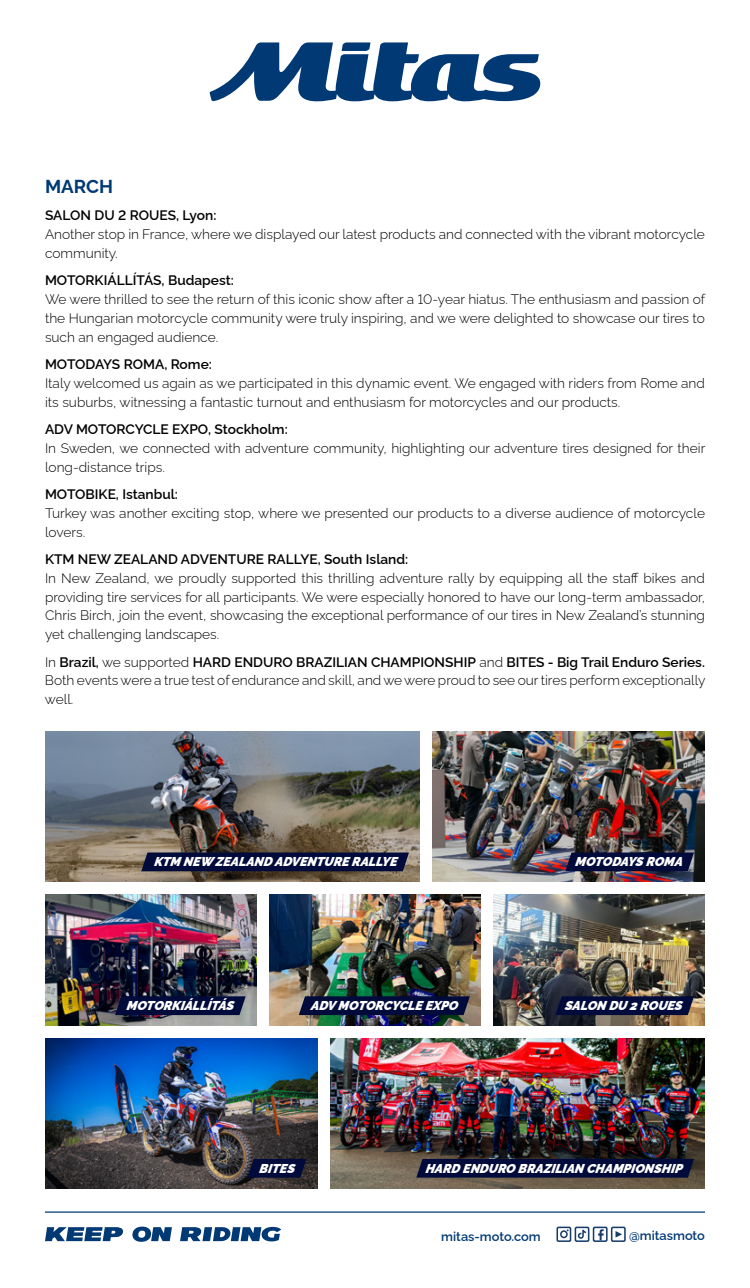
<style>
.page{position:relative;width:750px;height:1288px;background:#fff}
.page>*{position:absolute;margin:0;border:0;box-sizing:border-box;transform-origin:0 0}
.t1{font:700 18.75px "Raleway";color:#003974}
.t2{font:300 13.75px/18.8px "Raleway";color:#000}
.t3{font:600 13.75px "Raleway";color:#000}
.t4{font:italic 900 12.88px "Raleway";color:#fff}
.t5{font:600 12.88px "Raleway";color:#003974}
.s1{font-weight:600}
</style>
<div class="page">
<hr style="left:45px;top:1211px;width:660px;height:1px;background:#003974">
<svg style="left:209px;top:42px;width:332px;height:59px"></svg>
<svg style="left:45px;top:1227px;width:79px;height:14px"></svg>
<svg style="left:132px;top:1226px;width:40px;height:15px"></svg>
<svg style="left:180px;top:1226px;width:101px;height:15px"></svg>
<svg style="left:556px;top:1226px;width:70px;height:15px"></svg>
<img style="left:45px;top:894px;width:212px;height:131px">
<img style="left:45px;top:731px;width:375px;height:150px">
<img style="left:330px;top:1038px;width:375px;height:150px">
<img style="left:269px;top:894px;width:212px;height:131px">
<img style="left:493px;top:894px;width:212px;height:131px">
<img style="left:433px;top:731px;width:272px;height:150px">
<img style="left:45px;top:1038px;width:273px;height:150px">
<svg style="left:247px;top:1158px;width:60px;height:19px"></svg>
<svg style="left:115px;top:996px;width:131px;height:19px;background:#06103d"></svg>
<svg style="left:141px;top:852px;width:268px;height:19px;background:#06103c"></svg>
<svg style="left:416px;top:1158px;width:278px;height:19px;background:#040e3a"></svg>
<svg style="left:299px;top:996px;width:171px;height:19px;background:#06113d"></svg>
<svg style="left:565px;top:852px;width:129px;height:19px;background:#09123f"></svg>
<svg style="left:555px;top:996px;width:139px;height:19px;background:#06103c"></svg>
<h1 class="t1" style="left:45px;top:171px;width:70px">MARCH</h1>
<p class="t3" style="left:45px;top:204px;width:173px">SALON DU 2 ROUES, Lyon:</p>
<p class="t2" style="left:45px;top:223px;width:662px">Another stop in France, where we displayed our latest products and connected with the vibrant motorcycle community.</p>
<p class="t3" style="left:45px;top:269px;width:190px">MOTORKIÁLLÍTÁS, Budapest:</p>
<p class="t2" style="left:45px;top:288px;width:662px;text-align:justify">We were thrilled to see the return of this iconic show after a 10-year hiatus. The enthusiasm and passion of the Hungarian motorcycle community were truly inspiring, and we were delighted to showcase our tires to such an engaged audience.</p>
<p class="t3" style="left:45px;top:353px;width:168px">MOTODAYS ROMA, Rome:</p>
<p class="t2" style="left:45px;top:372px;width:662px">Italy welcomed us again as we participated in this dynamic event. We engaged with riders from Rome and its suburbs, witnessing a fantastic turnout and enthusiasm for motorcycles and our products.</p>
<p class="t3" style="left:45px;top:418px;width:244px">ADV MOTORCYCLE EXPO, Stockholm:</p>
<p class="t2" style="left:45px;top:437px;width:662px">In Sweden, we connected with adventure community, highlighting our adventure tires designed for their long-distance trips.</p>
<p class="t3" style="left:45px;top:483px;width:135px">MOTOBIKE, Istanbul:</p>
<p class="t2" style="left:45px;top:502px;width:662px">Turkey was another exciting stop, where we presented our products to a diverse audience of motorcycle lovers.</p>
<p class="t3" style="left:45px;top:548px;width:365px">KTM NEW ZEALAND ADVENTURE RALLYE, South Island:</p>
<p class="t2" style="left:45px;top:567px;width:662px;text-align:justify">In New Zealand, we proudly supported this thrilling adventure rally by equipping all the staff bikes and providing tire services for all participants. We were especially honored to have our long-term ambassador, Chris Birch, join the event, showcasing the exceptional performance of our tires in New Zealand’s stunning yet challenging landscapes.</p>
<p class="t2" style="left:45px;top:651px;width:662px;text-align:justify">In <span class="s1">Brazil,</span> we supported <span class="s1">HARD ENDURO BRAZILIAN CHAMPIONSHIP</span> and <span class="s1">BITES - Big Trail Enduro Series.<br></span>Both events were a true test of endurance and skill, and we were proud to see our tires perform exceptionally well.</p>
<p class="t4" style="left:154px;top:851px;width:245px">KTM NEW ZEALAND ADVENTURE RALLYE</p>
<p class="t4" style="left:575px;top:851px;width:109px">MOTODAYS ROMA</p>
<p class="t4" style="left:127px;top:995px;width:109px">MOTORKIÁLLÍTÁS</p>
<p class="t4" style="left:311px;top:995px;width:151px">A DV MOTORCYCLE EXPO</p>
<p class="t4" style="left:565px;top:995px;width:119px">SALON DU 2 ROUES</p>
<p class="t4" style="left:259px;top:1157px;width:37px">BITES</p>
<p class="t4" style="left:425px;top:1157px;width:261px">HA RD ENDURO BRA ZILIA N CHA MPIONSHIP</p>
<p class="t5" style="left:441px;top:1226px;width:101px">mitas-moto.com</p>
<p class="t5" style="left:629px;top:1225px;width:77px">@mitasmoto</p>
</div>
